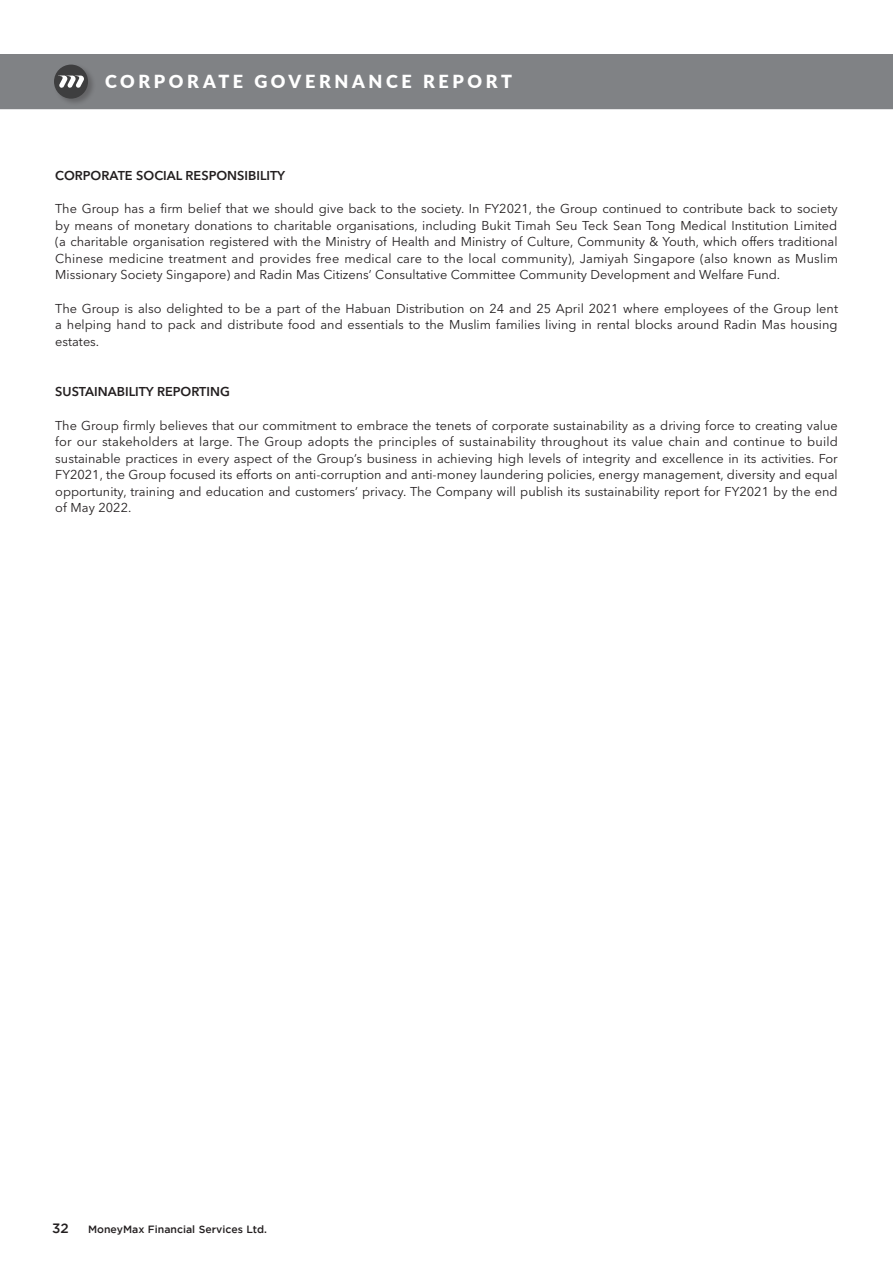
<style>
.page{position:relative;width:893px;height:1263px;background:#fff}
.page>*{position:absolute;margin:0;border:0;box-sizing:border-box;transform-origin:0 0}
.t1{font:900 18px "Lato";letter-spacing:.2em;color:#fff}
.t2{font:500 13.5px "Gotham";color:#231f20}
.B0{font:12.75px/16.5px "Avenir Next LT Pro";color:#231f20;text-align:justify}
.t3{font:600 12.75px "Avenir Next LT Pro";color:#231f20}
.t4{font:500 10.5px "Gotham";color:#231f20}
</style>
<div class="page">
<div style="left:0;top:54px;width:893px;height:55px;background:#808285"></div>
<div style="left:53px;top:64px;width:43px;height:43px;background:#231f20;opacity:.3"></div>
<div style="left:54px;top:65px;width:34px;height:34px;background:#3e3e3f;border-radius:50%"></div>
<svg style="left:59px;top:76px;width:25px;height:12px"></svg>
<p class="t1" style="left:105px;top:68px;width:408px">CORPORATE GOVERNANCE REPORT</p>
<h1 class="t3" style="left:55px;top:168px;width:231px">CORPORATE SOCIAL RESPONSIBILITY</h1>
<p class="B0" style="left:55px;top:200px;width:784px">The Group has a firm belief that we should give back to the society. In FY2021, the Group continued to contribute back to society by means of monetary donations to charitable organisations, including Bukit Timah Seu Teck Sean Tong Medical Institution Limited (a charitable organisation registered with the Ministry of Health and Ministry of Culture, Community &amp; Youth, which offers traditional Chinese medicine treatment and provides free medical care to the local community), Jamiyah Singapore (also known as Muslim Missionary Society Singapore) and Radin Mas Citizens’ Consultative Committee Community Development and Welfare Fund.</p>
<p class="B0" style="left:55px;top:300px;width:784px">The Group is also delighted to be a part of the Habuan Distribution on 24 and 25 April 2021 where employees of the Group lent a helping hand to pack and distribute food and essentials to the Muslim families living in rental blocks around Radin Mas housing estates.</p>
<h1 class="t3" style="left:55px;top:384px;width:176px">SUSTAINABILITY REPORTING</h1>
<p class="B0" style="left:55px;top:417px;width:784px">The Group firmly believes that our commitment to embrace the tenets of corporate sustainability as a driving force to creating value for our stakeholders at large. The Group adopts the principles of sustainability throughout its value chain and continue to build sustainable practices in every aspect of the Group’s business in achieving high levels of integrity and excellence in its activities. For FY2021, the Group focused its efforts on anti-corruption and anti-money laundering policies, energy management, diversity and equal opportunity, training and education and customers’ privacy. The Company will publish its sustainability report for FY2021 by the end of May 2022.</p>
<p class="t2" style="left:52px;top:1221px;width:18px">32</p>
<p class="t4" style="left:88px;top:1223px;width:181px">MoneyMax Financial Services Ltd.</p>
</div>
